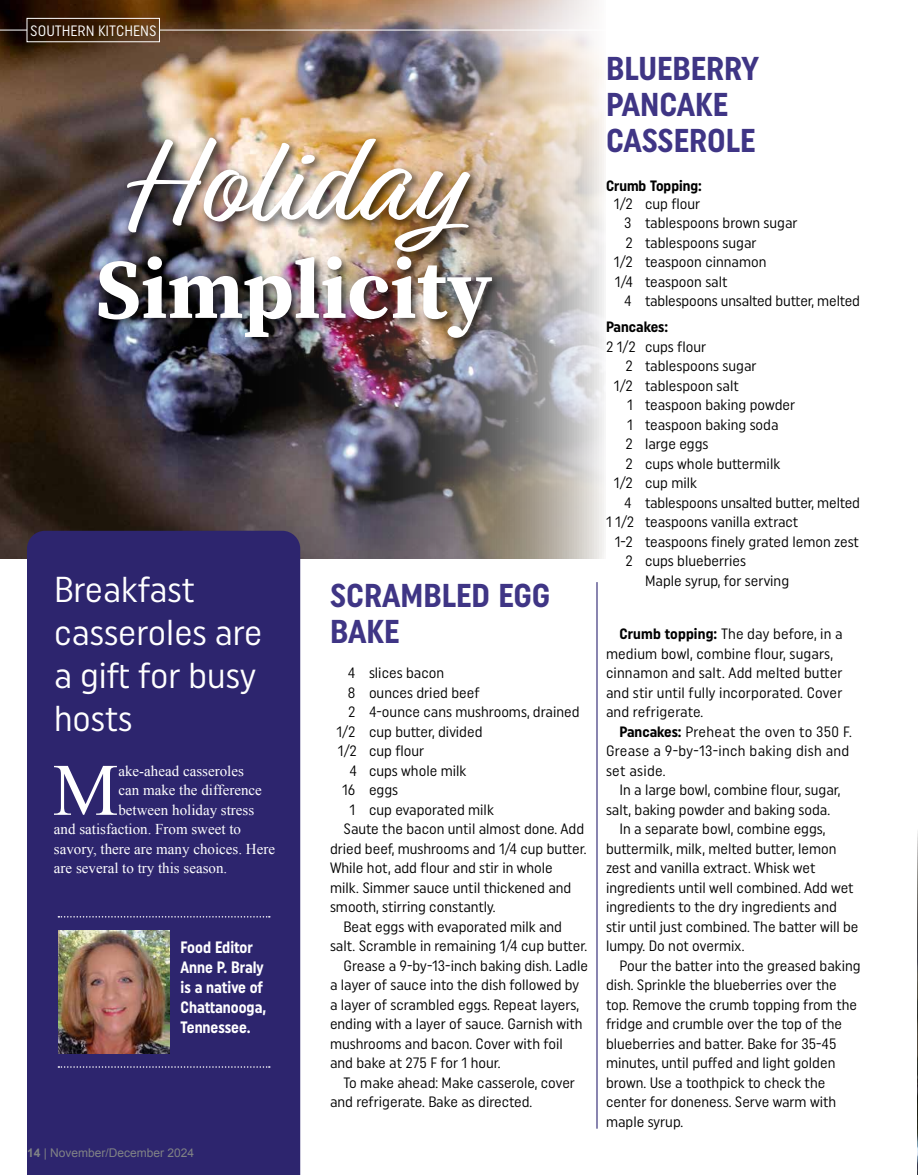
<style>
.page{position:relative;width:918px;height:1175px;background:#fff}
.page>*{position:absolute;margin:0;border:0;box-sizing:border-box;transform-origin:0 0}
.t1{font:129px "Relation";color:#fff}
.t2{font:700 84px "Source Serif Pro";color:#fff}
.t3{font:73.95px "Times New Roman";color:#fff}
.t4{font:36px/43.2px "Uniform Condensed";color:#fff}
.t5{font:700 33px/36px "Uniform Condensed";color:#3f3585}
.t6{font:700 16.5px/19.8px "Uniform Condensed";color:#fff;scale:.94 1}
.t7{font:15px/19.5px "Uniform Condensed";color:#000}
.t8{font:15px "Times New Roman";color:#fff}
.t9{font:15px/19.5px "Uniform Condensed";letter-spacing:.02em;color:#000}
.t10{font:700 15px "Uniform Condensed";color:#000}
.t11{font:15px "Uniform Condensed";color:#fff}
.t12{font:12px "Arial";color:#808285}
.s1{font-weight:700}
</style>
<div class="page">
<img style="left:0;top:0;width:604px;height:559px">
<div style="left:27px;top:531px;width:273px;height:643px;background:#2d256e"></div>
<img style="left:58px;top:930px;width:112px;height:123px">
<svg style="left:58px;top:1066px;width:212px;height:1px"></svg>
<svg style="left:58px;top:916px;width:212px;height:1px"></svg>
<div style="left:94px;top:134px;width:410px;height:216px;background:#000;opacity:.75"></div>
<img style="left:917px;top:831px;width:1px;height:343px">
<hr style="left:596px;top:582px;width:2px;height:546px;background:#302873">
<svg style="left:0;top:30px;width:27px;height:1px"></svg>
<div style="left:27px;top:18px;width:133px;height:24px;border:1px solid #fff"></div>
<hr style="left:160px;top:30px;width:758px;height:1px;background:#fff">
<p class="t11" style="left:30px;top:22px;width:128px">SOUTHERN KITCHENS</p>
<h1 class="t1" style="left:130px;top:109px;width:329px">Holiday</h1>
<h2 class="t2" style="left:96px;top:232px;width:398px">Simplicity</h2>
<h3 class="t4" style="left:54px;top:567px;width:210px">Breakfast casseroles are a gift for busy hosts</h3>
<h3 class="t3" style="left:53px;top:740px;width:67px">M</h3>
<p class="t8" style="left:118px;top:760px;width:127px">ake-ahead casseroles</p>
<p class="t8" style="left:118px;top:780px;width:145px">can make the difference</p>
<p class="t8" style="left:118px;top:799px;width:137px">between holiday stress</p>
<p class="t8" style="left:54px;top:819px;width:189px">and satisfaction. From sweet to</p>
<p class="t8" style="left:54px;top:838px;width:223px">savory, there are many choices. Here</p>
<p class="t8" style="left:54px;top:858px;width:175px">are several to try this season.</p>
<p class="t6" style="left:181px;top:937px;width:93px">Food Editor<br>Anne P. Braly is a native of<br>Chattanooga,<br>Tennessee.</p>
<p class="t12" style="left:27px;top:1144px;width:169px"><span class="s1">14</span> | November/December 2024</p>
<h3 class="t5" style="left:330px;top:577px;width:222px">SCRAMBLED EGG<br>BAKE</h3>
<p class="t7" style="left:348px;top:663px;width:98px">4 slices bacon</p>
<p class="t7" style="left:348px;top:682px;width:133px">8 ounces dried beef</p>
<p class="t7" style="left:348px;top:702px;width:233px">2 4-ounce cans mushrooms, drained</p>
<p class="t7" style="left:336px;top:721px;width:148px">1/2 cup butter, divided</p>
<p class="t7" style="left:338px;top:741px;width:88px">1/2 cup flour</p>
<p class="t7" style="left:349px;top:760px;width:118px">4 cups whole milk</p>
<p class="t7" style="left:342px;top:780px;width:58px">16 eggs</p>
<p class="t7" style="left:350px;top:799px;width:146px">1 cup evaporated milk</p>
<p class="t7" style="left:344px;top:819px;width:242px">Saute the bacon until almost done. Add</p>
<p class="t7" style="left:330px;top:838px;width:258px">dried beef, mushrooms and 1/4 cup butter.</p>
<p class="t7" style="left:330px;top:858px;width:224px">While hot, add flour and stir in whole</p>
<p class="t7" style="left:330px;top:877px;width:243px">milk. Simmer sauce until thickened and</p>
<p class="t7" style="left:330px;top:897px;width:167px">smooth, stirring constantly.</p>
<p class="t7" style="left:344px;top:916px;width:220px">Beat eggs with evaporated milk and</p>
<p class="t7" style="left:330px;top:936px;width:259px">salt. Scramble in remaining 1/4 cup butter.</p>
<p class="t7" style="left:344px;top:955px;width:246px">Grease a 9-by-13-inch baking dish. Ladle</p>
<p class="t7" style="left:330px;top:975px;width:251px">a layer of sauce into the dish followed by</p>
<p class="t7" style="left:330px;top:994px;width:251px">a layer of scrambled eggs. Repeat layers,</p>
<p class="t7" style="left:330px;top:1014px;width:254px">ending with a layer of sauce. Garnish with</p>
<p class="t7" style="left:330px;top:1033px;width:234px">mushrooms and bacon. Cover with foil</p>
<p class="t7" style="left:330px;top:1053px;width:172px">and bake at 275 F for 1 hour.</p>
<p class="t7" style="left:344px;top:1072px;width:233px">To make ahead: Make casserole, cover</p>
<p class="t7" style="left:330px;top:1092px;width:204px">and refrigerate. Bake as directed.</p>
<h3 class="t5" style="left:606px;top:50px;width:155px">BLUEBERRY<br>PANCAKE<br>CASSEROLE</h3>
<p class="t10" style="left:606px;top:176px;width:97px">Crumb Topping:</p>
<p class="t7" style="left:614px;top:193px;width:88px">1/2 cup flour</p>
<p class="t7" style="left:624px;top:213px;width:175px">3 tablespoons brown sugar</p>
<p class="t7" style="left:626px;top:232px;width:132px">2 tablespoons sugar</p>
<p class="t7" style="left:614px;top:252px;width:154px">1/2 teaspoon cinnamon</p>
<p class="t7" style="left:615px;top:271px;width:114px">1/4 teaspoon salt</p>
<p class="t7" style="left:624px;top:291px;width:238px">4 tablespoons unsalted butter, melted</p>
<p class="t10" style="left:606px;top:318px;width:64px">Pancakes:</p>
<p class="t7" style="left:606px;top:336px;width:102px">2 1/2 cups flour</p>
<p class="t7" style="left:626px;top:356px;width:132px">2 tablespoons sugar</p>
<p class="t7" style="left:614px;top:375px;width:126px">1/2 tablespoon salt</p>
<p class="t7" style="left:627px;top:395px;width:170px">1 teaspoon baking powder</p>
<p class="t7" style="left:627px;top:414px;width:153px">1 teaspoon baking soda</p>
<p class="t7" style="left:626px;top:434px;width:84px">2 large eggs</p>
<p class="t7" style="left:626px;top:453px;width:156px">2 cups whole buttermilk</p>
<p class="t7" style="left:614px;top:473px;width:84px">1/2 cup milk</p>
<p class="t7" style="left:624px;top:492px;width:238px">4 tablespoons unsalted butter, melted</p>
<p class="t7" style="left:606px;top:512px;width:194px">1 1/2 teaspoons vanilla extract</p>
<p class="t7" style="left:615px;top:531px;width:246px">1-2 teaspoons finely grated lemon zest</p>
<p class="t7" style="left:626px;top:551px;width:122px">2 cups blueberries</p>
<p class="t7" style="left:645px;top:570px;width:146px">Maple syrup, for serving</p>
<p class="t7" style="left:606px;top:624px;width:238px;text-indent:14px"><span class="s1">Crumb topping:</span> The day before, in a medium bowl, combine flour, sugars, cinnamon and salt. Add melted butter and stir until fully incorporated. Cover and refrigerate.</p>
<p class="t9" style="left:606px;top:721px;width:247px;text-indent:14px"><span class="s1">Pancakes:</span> Preheat the oven to 350 F.<br>Grease a 9-by-13-inch baking dish and set aside.</p>
<p class="t7" style="left:620px;top:780px;width:223px">In a large bowl, combine flour, sugar,</p>
<p class="t7" style="left:606px;top:799px;width:226px">salt, baking powder and baking soda.</p>
<p class="t7" style="left:620px;top:819px;width:207px">In a separate bowl, combine eggs,</p>
<p class="t7" style="left:606px;top:838px;width:232px">buttermilk, milk, melted butter, lemon</p>
<p class="t7" style="left:606px;top:858px;width:211px">zest and vanilla extract. Whisk wet</p>
<p class="t7" style="left:606px;top:877px;width:249px">ingredients until well combined. Add wet</p>
<p class="t7" style="left:606px;top:897px;width:232px">ingredients to the dry ingredients and</p>
<p class="t7" style="left:606px;top:916px;width:254px">stir until just combined. The batter will be</p>
<p class="t7" style="left:606px;top:936px;width:140px">lumpy. Do not overmix.</p>
<p class="t7" style="left:620px;top:955px;width:243px">Pour the batter into the greased baking</p>
<p class="t7" style="left:606px;top:975px;width:232px">dish. Sprinkle the blueberries over the</p>
<p class="t7" style="left:606px;top:994px;width:253px">top. Remove the crumb topping from the</p>
<p class="t7" style="left:606px;top:1014px;width:238px">fridge and crumble over the top of the</p>
<p class="t7" style="left:606px;top:1033px;width:232px">blueberries and batter. Bake for 35-45</p>
<p class="t7" style="left:606px;top:1053px;width:231px">minutes, until puffed and light golden</p>
<p class="t7" style="left:606px;top:1072px;width:221px">brown. Use a toothpick to check the</p>
<p class="t7" style="left:606px;top:1092px;width:232px">center for doneness. Serve warm with</p>
<p class="t7" style="left:606px;top:1111px;width:79px">maple syrup.</p>
</div>
